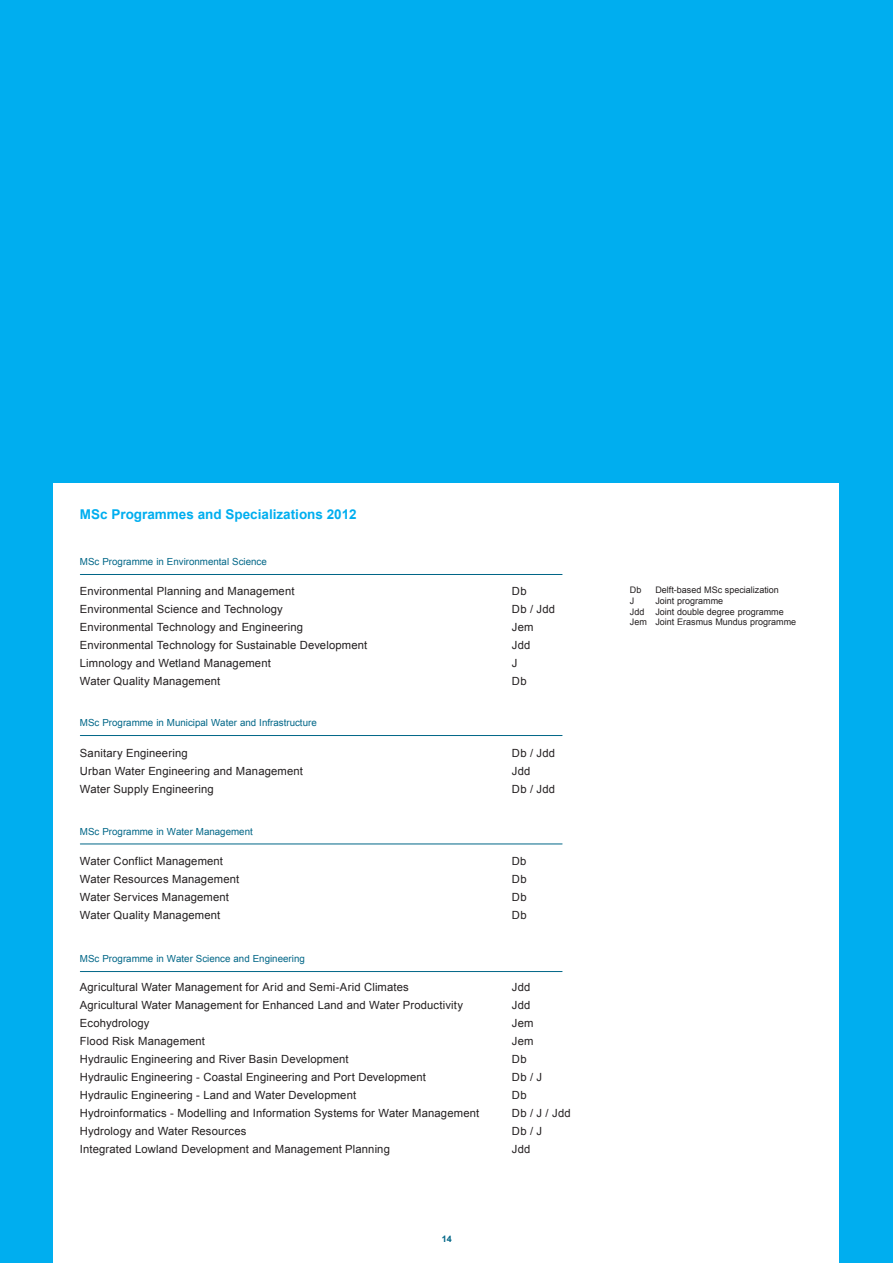
<style>
.page{position:relative;width:893px;height:1263px;background:#00aeef}
.page>*{position:absolute;margin:0;border:0;box-sizing:border-box;transform-origin:0 0}
.t1{font:700 13.5px "Arial";color:#00aeef}
.t2{font:11.25px "Arial";letter-spacing:.015em;color:#231f20}
.t3{font:9.75px "Arial";color:#006687}
.t4{font:9px/10.8px "Arial";color:#231f20}
.t5{font:700 9px "Arial";color:#006687}
</style>
<div class="page">
<div style="left:54px;top:484px;width:785px;height:779px;background:#fff"></div>
<hr style="left:80px;top:574px;width:482px;height:1px;background:#006687">
<hr style="left:80px;top:735px;width:482px;height:1px;background:#006687">
<hr style="left:80px;top:843px;width:482px;height:1px;background:#006687">
<hr style="left:80px;top:971px;width:482px;height:1px;background:#006687">
<p class="t1" style="left:80px;top:506px;width:278px">MSc Programmes and Specializations 2012</p>
<p class="t3" style="left:80px;top:556px;width:188px">MSc Programme in Environmental Science</p>
<p class="t2" style="left:80px;top:583px;width:216px">Environmental Planning and Management</p>
<p class="t2" style="left:512px;top:583px;width:16px">Db</p>
<p class="t2" style="left:80px;top:601px;width:204px">Environmental Science and Technology</p>
<p class="t2" style="left:512px;top:601px;width:45px">Db / Jdd</p>
<p class="t2" style="left:80px;top:619px;width:225px">Environmental Technology and Engineering</p>
<p class="t2" style="left:512px;top:619px;width:23px">Jem</p>
<p class="t2" style="left:80px;top:637px;width:289px">Environmental Technology for Sustainable Development</p>
<p class="t2" style="left:512px;top:637px;width:20px">Jdd</p>
<p class="t2" style="left:80px;top:655px;width:192px">Limnology and Wetland Management</p>
<p class="t2" style="left:512px;top:655px;width:7px">J</p>
<p class="t2" style="left:80px;top:673px;width:142px">Water Quality Management</p>
<p class="t2" style="left:512px;top:673px;width:16px">Db</p>
<p class="t3" style="left:80px;top:717px;width:238px">MSc Programme in Municipal Water and Infrastructure</p>
<p class="t2" style="left:80px;top:745px;width:109px">Sanitary Engineering</p>
<p class="t2" style="left:512px;top:745px;width:45px">Db / Jdd</p>
<p class="t2" style="left:80px;top:763px;width:225px">Urban Water Engineering and Management</p>
<p class="t2" style="left:512px;top:763px;width:20px">Jdd</p>
<p class="t2" style="left:80px;top:781px;width:135px">Water Supply Engineering</p>
<p class="t2" style="left:512px;top:781px;width:45px">Db / Jdd</p>
<p class="t3" style="left:80px;top:825px;width:174px">MSc Programme in Water Management</p>
<p class="t2" style="left:80px;top:853px;width:145px">Water Conflict Management</p>
<p class="t2" style="left:512px;top:853px;width:16px">Db</p>
<p class="t2" style="left:80px;top:871px;width:161px">Water Resources Management</p>
<p class="t2" style="left:512px;top:871px;width:16px">Db</p>
<p class="t2" style="left:80px;top:889px;width:151px">Water Services Management</p>
<p class="t2" style="left:512px;top:889px;width:16px">Db</p>
<p class="t2" style="left:80px;top:907px;width:142px">Water Quality Management</p>
<p class="t2" style="left:512px;top:907px;width:16px">Db</p>
<p class="t3" style="left:80px;top:952px;width:226px">MSc Programme in Water Science and Engineering</p>
<p class="t2" style="left:80px;top:979px;width:330px">Agricultural Water Management for Arid and Semi-Arid Climates</p>
<p class="t2" style="left:512px;top:979px;width:20px">Jdd</p>
<p class="t2" style="left:80px;top:997px;width:385px">Agricultural Water Management for Enhanced Land and Water Productivity</p>
<p class="t2" style="left:512px;top:997px;width:20px">Jdd</p>
<p class="t2" style="left:80px;top:1015px;width:71px">Ecohydrology</p>
<p class="t2" style="left:512px;top:1015px;width:23px">Jem</p>
<p class="t2" style="left:80px;top:1033px;width:127px">Flood Risk Management</p>
<p class="t2" style="left:512px;top:1033px;width:23px">Jem</p>
<p class="t2" style="left:80px;top:1051px;width:270px">Hydraulic Engineering and River Basin Development</p>
<p class="t2" style="left:512px;top:1051px;width:16px">Db</p>
<p class="t2" style="left:80px;top:1069px;width:347px">Hydraulic Engineering - Coastal Engineering and Port Development</p>
<p class="t2" style="left:512px;top:1069px;width:32px">Db / J</p>
<p class="t2" style="left:80px;top:1087px;width:278px">Hydraulic Engineering - Land and Water Development</p>
<p class="t2" style="left:512px;top:1087px;width:16px">Db</p>
<p class="t2" style="left:80px;top:1105px;width:401px">Hydroinformatics - Modelling and Information Systems for Water Management</p>
<p class="t2" style="left:512px;top:1105px;width:60px">Db / J / Jdd</p>
<p class="t2" style="left:80px;top:1123px;width:168px">Hydrology and Water Resources</p>
<p class="t2" style="left:512px;top:1123px;width:32px">Db / J</p>
<p class="t2" style="left:80px;top:1141px;width:312px">Integrated Lowland Development and Management Planning</p>
<p class="t2" style="left:512px;top:1141px;width:20px">Jdd</p>
<p class="t5" style="left:442px;top:1233px;width:12px">14</p>
<p class="t4" style="left:630px;top:585px;width:13px">Db</p>
<p class="t4" style="left:655px;top:585px;width:125px">Delft-based MSc specialization</p>
<p class="t4" style="left:630px;top:595px;width:6px">J</p>
<p class="t4" style="left:630px;top:595px;width:168px;text-indent:26px">Joint programme<br>Jdd Joint double degree programme<br>Jem Joint Erasmus Mundus programme</p>
</div>
